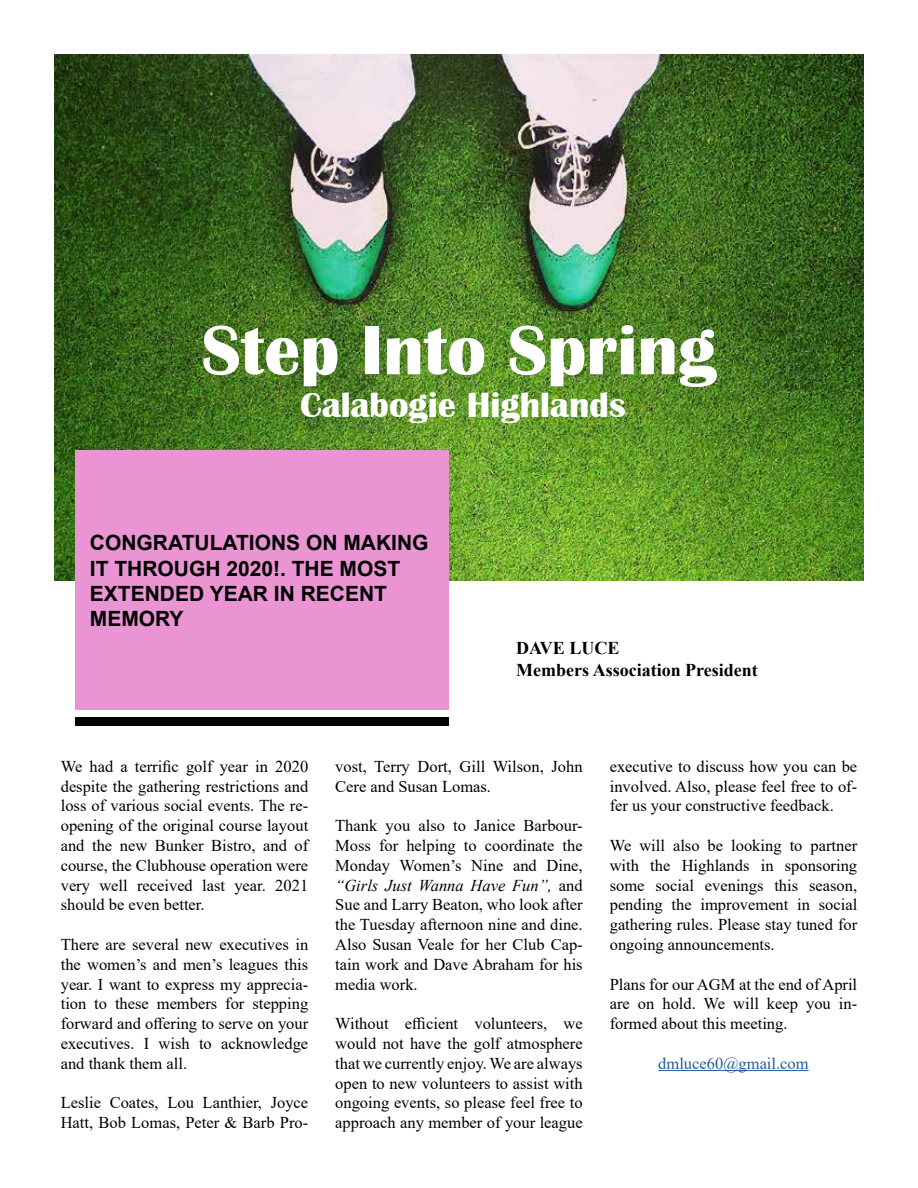
<style>
.page{position:relative;width:918px;height:1188px;background:#fff}
.page>*{position:absolute;margin:0;border:0;box-sizing:border-box;transform-origin:0 0}
.t1{font:700 72px "Britannic";color:#fff}
.t2{font:700 36px "Britannic";color:#fff}
.t3{font:700 21px/25.2px "Arial";color:#000}
.t4{font:700 18px/21.6px "Times New Roman";color:#000}
.t5{font:16.5px/19.8px "Times New Roman";color:#000;text-align:justify}
.t6{font:16.5px "Times New Roman";color:#215e9e}
.s1{font-style:italic}
</style>
<div class="page">
<img style="left:54px;top:54px;width:810px;height:526px">
<hr style="left:658px;top:1070px;width:151px;height:1px;background:#215e9e">
<div style="left:76px;top:451px;width:373px;height:259px;background:#ea94d3"></div>
<div style="left:76px;top:717px;width:373px;height:9px;background:#000"></div>
<h1 class="t1" style="left:201px;top:310px;width:517px">Step Into Spring</h1>
<h2 class="t2" style="left:300px;top:385px;width:327px">Calabogie Highlands</h2>
<p class="t3" style="left:90px;top:531px;width:340px">CONGRATULATIONS ON MAKING<br>IT THROUGH 2020!. THE MOST<br>EXTENDED YEAR IN RECENT<br>MEMORY</p>
<p class="t4" style="left:516px;top:637px;width:243px">DAVE LUCE<br>Members Association President</p>
<p class="t5" style="left:61px;top:756px;width:249px">We had a terrific golf year in 2020 despite the gathering restrictions and loss of various social events. The re&shy;opening of the original course layout and the new Bunker Bistro, and of course, the Clubhouse operation were very well received last year. 2021 should be even better.</p>
<p class="t5" style="left:61px;top:934px;width:249px">There are several new executives in the women’s and men’s leagues this year. I want to express my apprecia&shy;tion to these members for stepping forward and offering to serve on your executives. I wish to acknowledge and thank them all.</p>
<p class="t5" style="left:61px;top:1092px;width:249px">Leslie Coates, Lou Lanthier, Joyce<br>Hatt, Bob Lomas, Peter &amp; Barb Pro-</p>
<p class="t5" style="left:335px;top:756px;width:249px">vost, Terry Dort, Gill Wilson, John<br>Cere and Susan Lomas.</p>
<p class="t5" style="left:335px;top:815px;width:249px">Thank you also to Janice Barbour-Moss for helping to coordinate the Monday Women’s Nine and Dine, <span class="s1">“Girls Just Wanna Have Fun”,</span> and Sue and Larry Beaton, who look after the Tuesday afternoon nine and dine.<br>Also Susan Veale for her Club Cap&shy;tain work and Dave Abraham for his media work.</p>
<p class="t5" style="left:335px;top:1013px;width:249px">Without efficient volunteers, we would not have the golf atmosphere that we currently enjoy. We are always open to new volunteers to assist with ongoing events, so please feel free to approach any member of your league</p>
<p class="t5" style="left:610px;top:756px;width:249px">executive to discuss how you can be involved. Also, please feel free to of&shy;fer us your constructive feedback.</p>
<p class="t5" style="left:610px;top:835px;width:249px">We will also be looking to partner with the Highlands in sponsoring some social evenings this season, pending the improvement in social gathering rules. Please stay tuned for ongoing announcements.</p>
<p class="t5" style="left:610px;top:974px;width:249px">Plans for our AGM at the end of April are on hold. We will keep you in&shy;formed about this meeting.</p>
<p class="t6" style="left:658px;top:1052px;width:152px">dmluce60@gmail.com</p>
</div>
